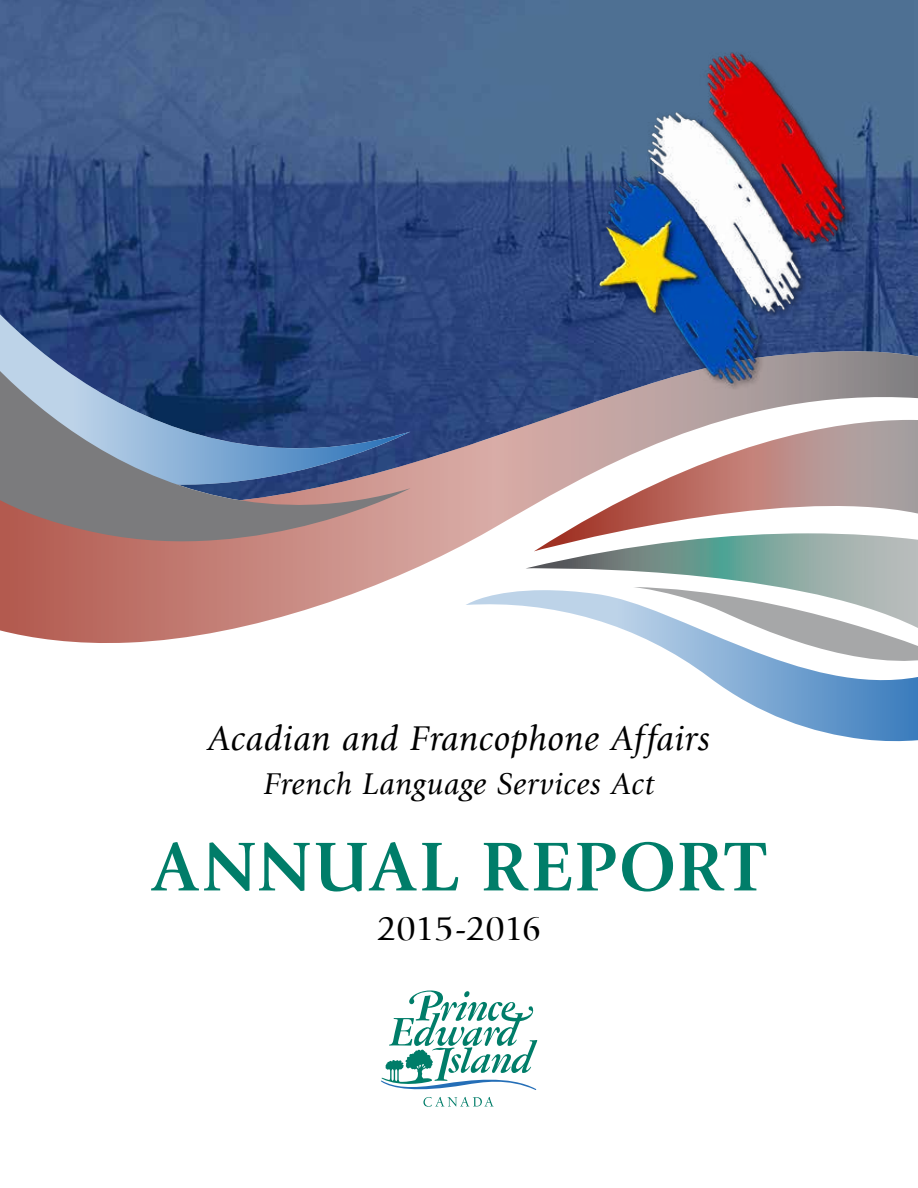
<style>
.page{position:relative;width:918px;height:1188px;background:#fff}
.page>*{position:absolute;margin:0;border:0;box-sizing:border-box;transform-origin:0 0}
.t1{font:700 72px "Giovanni";letter-spacing:.02em;color:#007d69}
.t2{font:italic 36px "Giovanni";letter-spacing:.02em;color:#000}
.t3{font:36px "Giovanni";letter-spacing:-.025em;color:#000}
.t4{font:italic 31.5px "Giovanni";letter-spacing:.02em;color:#000}
</style>
<div class="page">
<img style="left:0;top:0;width:918px;height:338px">
<svg style="left:380px;top:990px;width:157px;height:117px"></svg>
<svg style="left:0;top:265px;width:410px;height:49px;background:#233f76"></svg>
<svg style="left:0;top:351px;width:918px;height:292px"></svg>
<svg style="left:465px;top:590px;width:453px;height:152px"></svg>
<svg style="left:534px;top:420px;width:384px;height:113px"></svg>
<svg style="left:0;top:314px;width:410px;height:8px;background:#264178"></svg>
<svg style="left:525px;top:533px;width:393px;height:144px"></svg>
<svg style="left:0;top:322px;width:410px;height:248px;background:#696c87"></svg>
<img style="left:587px;top:44px;width:273px;height:352px">
<p class="t2" style="left:208px;top:718px;width:504px">Acadian and Francophone Affairs</p>
<p class="t4" style="left:264px;top:766px;width:392px">French Language Services Act</p>
<h1 class="t1" style="left:153px;top:825px;width:614px">ANNUAL REPORT</h1>
<p class="t3" style="left:376px;top:908px;width:167px">2015-2016</p>
</div>
